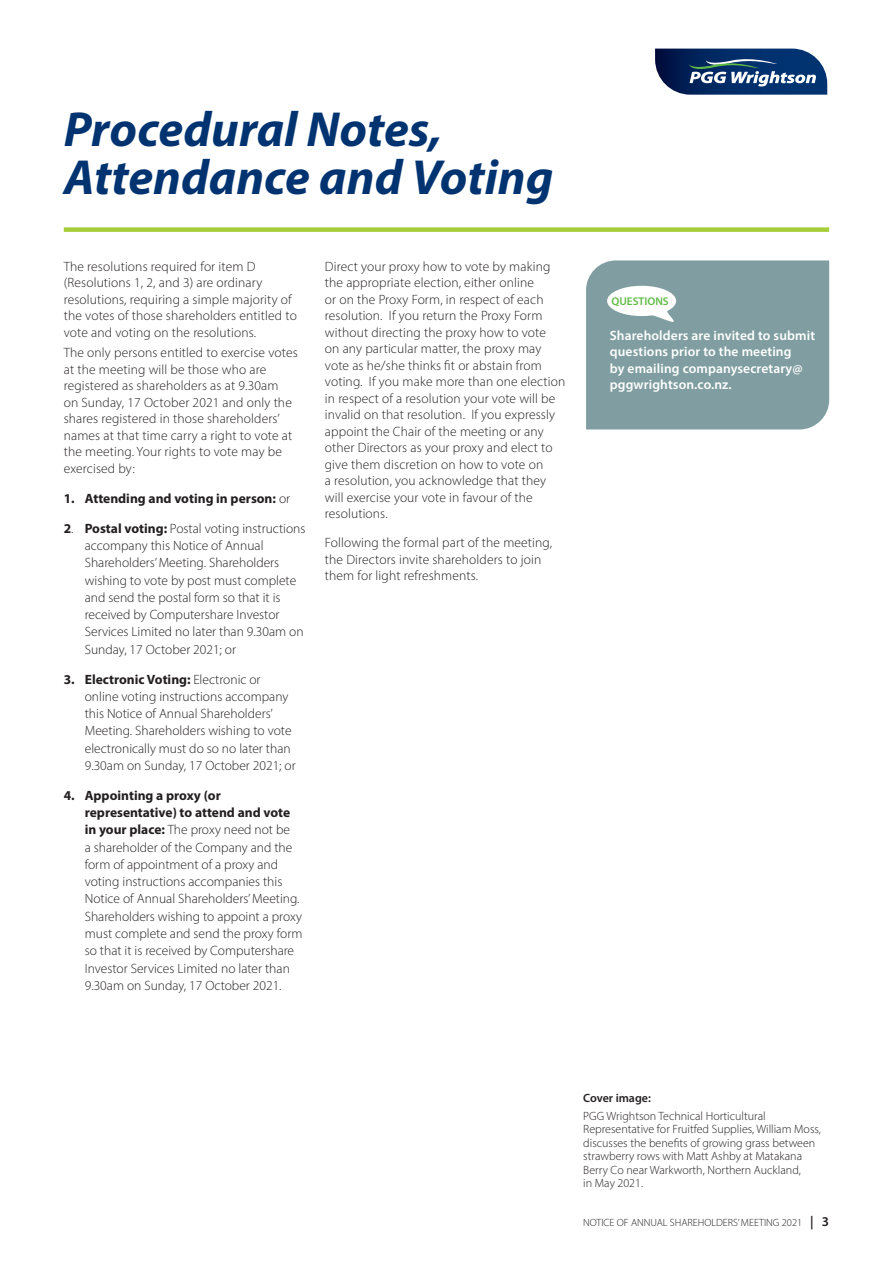
<style>
.page{position:relative;width:893px;height:1263px;background:#fff}
.page>*{position:absolute;margin:0;border:0;box-sizing:border-box;transform-origin:0 0}
.t1{font:italic 700 49.5px/48px "Myriad Pro";color:#013371}
.t2{font:300 13.5px/16.5px "Myriad Pro";letter-spacing:.005em;color:#231f20}
.t3{font:600 13.5px/16.5px "Myriad Pro";letter-spacing:.01em;color:#fff}
.t4{font:700 13.5px "Myriad Pro";color:#231f20}
.t5{font:300 12px/13.5px "Myriad Pro";color:#231f20}
.t6{font:600 12px "Myriad Pro";color:#231f20}
.t7{font:600 11.25px "Myriad Pro";color:#60bb46}
.t8{font:300 10.5px "Myriad Pro";color:#231f20}
.s1{font-weight:300}
.s2{font-weight:700}
.s3{font-weight:600;font-size:13.5px}
</style>
<div class="page">
<svg style="left:655px;top:49px;width:172px;height:46px;background:#31527f"></svg>
<div style="left:586px;top:260px;width:243px;height:169px;background:#809ea1"></div>
<div style="left:64px;top:227px;width:765px;height:5px;background:#a6ce39"></div>
<h1 class="t1" style="left:64px;top:103px;width:491px">Procedural Notes,<br>Attendance and Voting</h1>
<p class="t2" style="left:64px;top:258px;width:235px">The resolutions required for item D (Resolutions 1, 2, and 3) are ordinary resolutions, requiring a simple majority of the votes of those shareholders entitled to vote and voting on the resolutions.</p>
<p class="t2" style="left:64px;top:344px;width:235px">The only persons entitled to exercise votes at the meeting will be those who are registered as shareholders as at 9.30am<br>on Sunday, 17 October 2021 and only the shares registered in those shareholders’ names at that time carry a right to vote at the meeting. Your rights to vote may be exercised by:</p>
<p class="t4" style="left:64px;top:489px;width:228px">1. Attending and voting in person: <span class="s1">or</span></p>
<p class="t2" style="left:85px;top:520px;width:222px;line-height:17.2px;text-indent:-21px"><span class="s2">2</span>. <span class="s2">Postal voting:</span> Postal voting instructions accompany this Notice of Annual Shareholders’ Meeting. Shareholders wishing to vote by post must complete and send the postal form so that it is received by Computershare Investor Services Limited no later than 9.30am on Sunday, 17 October 2021; or</p>
<p class="t2" style="left:85px;top:670px;width:212px;line-height:17.2px;text-indent:-21px"><span class="s2">3. Electronic Voting:</span> Electronic or online voting instructions accompany this Notice of Annual Shareholders’ Meeting. Shareholders wishing to vote electronically must do so no later than 9.30am on Sunday, 17 October 2021; or</p>
<p class="t2" style="left:85px;top:787px;width:219px;line-height:17.2px;text-indent:-21px"><span class="s2">4. Appointing a proxy (or representative) to attend and vote in your place:</span> The proxy need not be<br>a shareholder of the Company and the form of appointment of a proxy and voting instructions accompanies this Notice of Annual Shareholders’ Meeting.<br>Shareholders wishing to appoint a proxy must complete and send the proxy form so that it is received by Computershare Investor Services Limited no later than 9.30am on Sunday, 17 October 2021.</p>
<p class="t2" style="left:325px;top:258px;width:242px">Direct your proxy how to vote by making the appropriate election, either online<br>or on the Proxy Form, in respect of each resolution. If you return the Proxy Form without directing the proxy how to vote<br>on any particular matter, the proxy may vote as he/she thinks fit or abstain from voting. If you make more than one election in respect of a resolution your vote will be invalid on that resolution. If you expressly appoint the Chair of the meeting or any other Directors as your proxy and elect to give them discretion on how to vote on<br>a resolution, you acknowledge that they will exercise your vote in favour of the resolutions.</p>
<p class="t2" style="left:325px;top:534px;width:229px">Following the formal part of the meeting, the Directors invite shareholders to join them for light refreshments.</p>
<p class="t7" style="left:611px;top:294px;width:59px">QUESTIONS</p>
<p class="t3" style="left:610px;top:327px;width:207px">Shareholders are invited to submit questions prior to the meeting<br>by emailing companysecretary@ pggwrightson.co.nz.</p>
<p class="t6" style="left:583px;top:1090px;width:69px">Cover image:</p>
<p class="t5" style="left:583px;top:1109px;width:239px">PGG Wrightson Technical Horticultural Representative for Fruitfed Supplies, William Moss, discusses the benefits of growing grass between strawberry rows with Matt Ashby at Matakana Berry Co near Warkworth, Northern Auckland,<br>in May 2021.</p>
<p class="t8" style="left:583px;top:1216px;width:248px">NOTICE OF ANNUAL SHAREHOLDERS’ MEETING 2021 <span class="s3">| 3</span></p>
</div>
